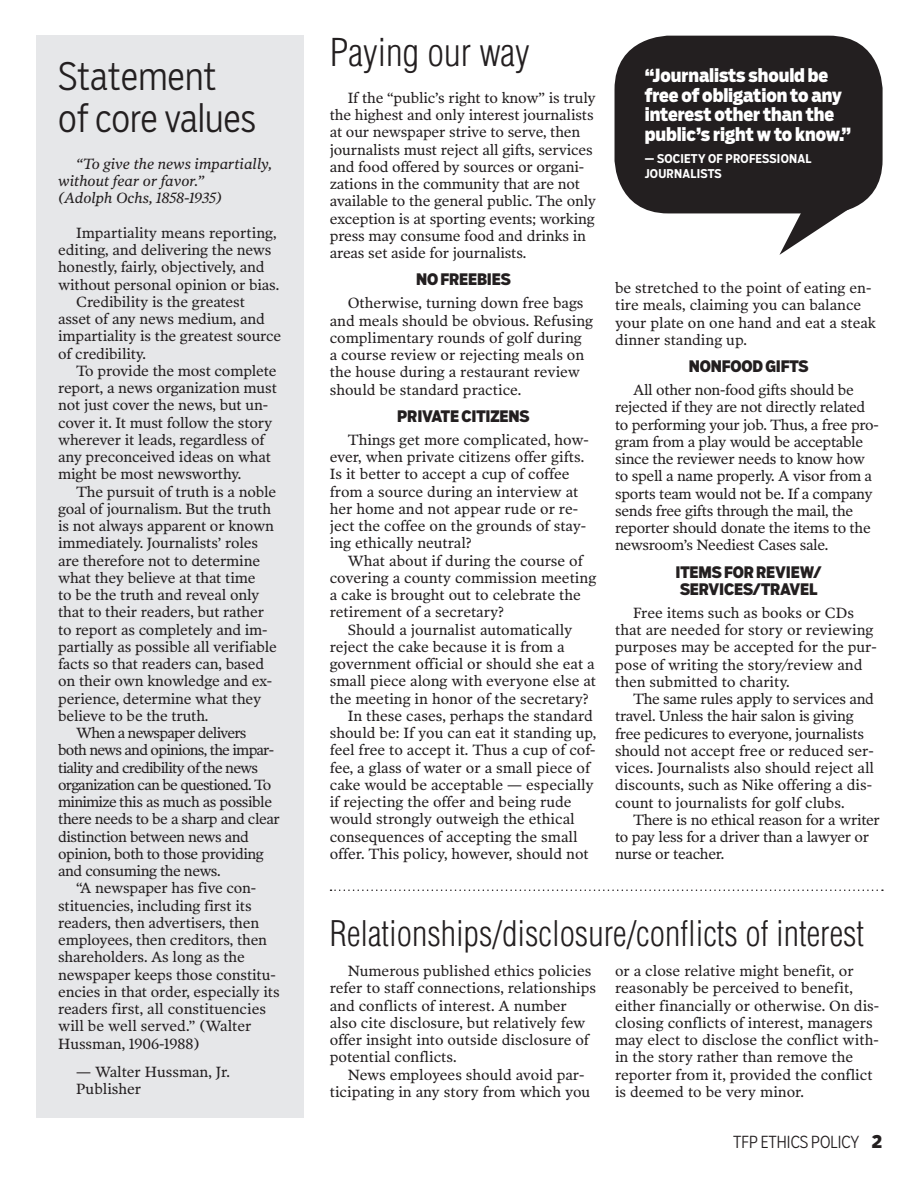
<style>
.page{position:relative;width:918px;height:1188px;background:#fff}
.page>*{position:absolute;margin:0;border:0;box-sizing:border-box;transform-origin:0 0}
.t1{font:300 37.5px/42px "Salvo Sans Cond";letter-spacing:-.005em;color:#231f20}
.t2{font:300 condensed 37.5px "Helvetica";color:#231f20}
.t3{font:300 condensed 34.5px "Helvetica";color:#231f20}
.t4{font:900 18px/19.5px "Salvo Sans Cond";letter-spacing:-.005em;color:#fff}
.t5{font:300 16.5px "Salvo Sans Cond";color:#231f20}
.t6{font:900 15.75px/17.2px "Salvo Sans Cond";letter-spacing:-.01em;color:#231f20}
.t7{font:15px/17.2px "Poynter OS Text Two L";letter-spacing:-.01em;color:#231f20}
.t8{font:15px "Poynter OS Text Two L";letter-spacing:-.03em;color:#231f20}
.t9{font:15px "Poynter OS Text Two L";letter-spacing:-.05em;color:#231f20}
.t10{font:italic 15px/17.2px "Poynter OS Text Two L";color:#231f20}
.t11{font:700 12px/14.7px "Salvo Sans Cond";letter-spacing:.02em;color:#fff}
.s1{font-weight:900;font-size:18px}
</style>
<div class="page">
<svg style="left:331px;top:890px;width:552px;height:1px"></svg>
<div style="left:36px;top:36px;width:267px;height:1082px;background:#e6e7e9"></div>
<div style="left:615px;top:36px;width:268px;height:177px;background:#231f20;border-radius:54px"></div>
<svg style="left:779px;top:196px;width:90px;height:59px"></svg>
<h1 class="t1" style="left:58px;top:54px;width:200px">Statement of core values</h1>
<p class="t10" style="left:58px;top:155px;width:215px;text-indent:18px">“To give the news impartially, without fear or favor.”<br>(Adolph Ochs, 1858-1935)</p>
<p class="t7" style="left:76px;top:224px;width:202px">Impartiality means reporting,</p>
<p class="t7" style="left:58px;top:241px;width:215px">editing, and delivering the news</p>
<p class="t7" style="left:58px;top:258px;width:208px">honestly, fairly, objectively, and</p>
<p class="t7" style="left:58px;top:275px;width:223px">without personal opinion or bias.</p>
<p class="t7" style="left:76px;top:293px;width:170px">Credibility is the greatest</p>
<p class="t7" style="left:58px;top:310px;width:208px">asset of any news medium, and</p>
<p class="t7" style="left:58px;top:327px;width:225px">impartiality is the greatest source</p>
<p class="t7" style="left:58px;top:344px;width:89px">of credibility.</p>
<p class="t7" style="left:76px;top:362px;width:202px">To provide the most complete</p>
<p class="t7" style="left:58px;top:379px;width:220px">report, a news organization must</p>
<p class="t7" style="left:58px;top:396px;width:211px">not just cover the news, but un-</p>
<p class="t7" style="left:58px;top:413px;width:216px">cover it. It must follow the story</p>
<p class="t7" style="left:58px;top:431px;width:208px">wherever it leads, regardless of</p>
<p class="t7" style="left:58px;top:448px;width:214px">any preconceived ideas on what</p>
<p class="t7" style="left:58px;top:465px;width:185px">might be most newsworthy.</p>
<p class="t7" style="left:76px;top:482px;width:202px">The pursuit of truth is a noble</p>
<p class="t7" style="left:58px;top:500px;width:214px">goal of journalism. But the truth</p>
<p class="t7" style="left:58px;top:517px;width:217px">is not always apparent or known</p>
<p class="t7" style="left:58px;top:534px;width:201px">immediately. Journalists’ roles</p>
<p class="t7" style="left:58px;top:551px;width:203px">are therefore not to determine</p>
<p class="t7" style="left:58px;top:569px;width:199px">what they believe at that time</p>
<p class="t7" style="left:58px;top:586px;width:203px">to be the truth and reveal only</p>
<p class="t7" style="left:58px;top:603px;width:207px">that to their readers, but rather</p>
<p class="t7" style="left:58px;top:620px;width:211px">to report as completely and im-</p>
<p class="t7" style="left:58px;top:638px;width:220px">partially as possible all verifiable</p>
<p class="t7" style="left:58px;top:655px;width:207px">facts so that readers can, based</p>
<p class="t7" style="left:58px;top:672px;width:216px">on their own knowledge and ex-</p>
<p class="t7" style="left:58px;top:689px;width:205px">perience, determine what they</p>
<p class="t7" style="left:58px;top:707px;width:152px">believe to be the truth.</p>
<p class="t9" style="left:76px;top:724px;width:172px">When a newspaper delivers</p>
<p class="t9" style="left:58px;top:741px;width:218px">both news and opinions, the impar-</p>
<p class="t9" style="left:58px;top:758px;width:201px">tiality and credibility of the news</p>
<p class="t9" style="left:58px;top:775px;width:215px">organization can be questioned. To</p>
<p class="t8" style="left:58px;top:793px;width:215px">minimize this as much as possible</p>
<p class="t8" style="left:58px;top:810px;width:223px">there needs to be a sharp and clear</p>
<p class="t8" style="left:58px;top:827px;width:192px">distinction between news and</p>
<p class="t8" style="left:58px;top:844px;width:207px">opinion, both to those providing</p>
<p class="t8" style="left:58px;top:862px;width:164px">and consuming the news.</p>
<p class="t7" style="left:76px;top:879px;width:182px">“A newspaper has five con-</p>
<p class="t7" style="left:58px;top:896px;width:195px">stituencies, including first its</p>
<p class="t7" style="left:58px;top:914px;width:203px">readers, then advertisers, then</p>
<p class="t7" style="left:58px;top:931px;width:210px">employees, then creditors, then</p>
<p class="t7" style="left:58px;top:948px;width:188px">shareholders. As long as the</p>
<p class="t7" style="left:58px;top:965px;width:219px">newspaper keeps those constitu-</p>
<p class="t7" style="left:58px;top:983px;width:223px">encies in that order, especially its</p>
<p class="t7" style="left:58px;top:1000px;width:210px">readers first, all constituencies</p>
<p class="t7" style="left:58px;top:1017px;width:195px">will be well served.” (Walter</p>
<p class="t7" style="left:58px;top:1034px;width:143px">Hussman, 1906-1988)</p>
<p class="t7" style="left:76px;top:1063px;width:155px">— Walter Hussman, Jr.<br>Publisher</p>
<h1 class="t2" style="left:330px;top:29px;width:201px">Paying our way</h1>
<p class="t7" style="left:330px;top:89px;width:268px;text-indent:18px">If the “public’s right to know” is truly the highest and only interest journalists at our newspaper strive to serve, then journalists must reject all gifts, services and food offered by sources or organi&shy;zations in the community that are not available to the general public. The only exception is at sporting events; working press may consume food and drinks in areas set aside for journalists.</p>
<p class="t6" style="left:416px;top:271px;width:80px">no freebies</p>
<p class="t7" style="left:330px;top:294px;width:265px;text-indent:18px">Otherwise, turning down free bags and meals should be obvious. Refusing complimentary rounds of golf during<br>a course review or rejecting meals on the house during a restaurant review should be standard practice.</p>
<p class="t6" style="left:397px;top:408px;width:113px">private citizens</p>
<p class="t7" style="left:330px;top:431px;width:261px;text-indent:18px">Things get more complicated, how&shy;ever, when private citizens offer gifts.<br>Is it better to accept a cup of coffee from a source during an interview at her home and not appear rude or re&shy;ject the coffee on the grounds of stay&shy;ing ethically neutral?</p>
<p class="t7" style="left:348px;top:551px;width:237px">What about if during the course of</p>
<p class="t7" style="left:330px;top:569px;width:268px">covering a county commission meeting</p>
<p class="t7" style="left:330px;top:586px;width:252px">a cake is brought out to celebrate the</p>
<p class="t7" style="left:330px;top:603px;width:176px">retirement of a secretary?</p>
<p class="t7" style="left:348px;top:620px;width:226px">Should a journalist automatically</p>
<p class="t7" style="left:330px;top:638px;width:236px">reject the cake because it is from a</p>
<p class="t7" style="left:330px;top:655px;width:267px">government official or should she eat a</p>
<p class="t7" style="left:330px;top:672px;width:268px">small piece along with everyone else at</p>
<p class="t7" style="left:330px;top:689px;width:260px">the meeting in honor of the secretary?</p>
<p class="t7" style="left:348px;top:707px;width:247px">In these cases, perhaps the standard</p>
<p class="t7" style="left:330px;top:724px;width:268px">should be: If you can eat it standing up,</p>
<p class="t7" style="left:330px;top:741px;width:267px">feel free to accept it. Thus a cup of cof-</p>
<p class="t7" style="left:330px;top:758px;width:262px">fee, a glass of water or a small piece of</p>
<p class="t7" style="left:330px;top:776px;width:266px">cake would be acceptable — especially</p>
<p class="t7" style="left:330px;top:793px;width:243px">if rejecting the offer and being rude</p>
<p class="t7" style="left:330px;top:810px;width:247px">would strongly outweigh the ethical</p>
<p class="t7" style="left:330px;top:827px;width:249px">consequences of accepting the small</p>
<p class="t7" style="left:330px;top:845px;width:261px">offer. This policy, however, should not</p>
<p class="t4" style="left:645px;top:66px;width:208px">“Journalists should be free of obligation to any interest other than the public’s right w to know.”</p>
<p class="t11" style="left:645px;top:152px;width:168px">— SOCIETY OF PROFESSIONAL<br>JOURNALISTS</p>
<p class="t7" style="left:615px;top:279px;width:262px">be stretched to the point of eating en&shy;tire meals, claiming you can balance your plate on one hand and eat a steak dinner standing up.</p>
<p class="t6" style="left:689px;top:358px;width:12px">non</p>
<p class="t6" style="left:722px;top:358px;width:79px">food gifts</p>
<p class="t7" style="left:615px;top:381px;width:265px;text-indent:18px">All other non-food gifts should be rejected if they are not directly related to performing your job. Thus, a free pro&shy;gram from a play would be acceptable since the reviewer needs to know how to spell a name properly. A visor from a sports team would not be. If a company sends free gifts through the mail, the reporter should donate the items to the newsroom’s Neediest Cases sale.</p>
<p class="t6" style="left:676px;top:564px;width:148px">Ite ms for Review/<br>Services/Travel</p>
<p class="t7" style="left:615px;top:604px;width:263px;text-indent:18px">Free items such as books or CDs that are needed for story or reviewing purposes may be accepted for the pur&shy;pose of writing the story/review and then submitted to charity.</p>
<p class="t7" style="left:615px;top:690px;width:261px;text-indent:18px">The same rules apply to services and travel. Unless the hair salon is giving free pedicures to everyone, journalists should not accept free or reduced ser&shy;vices. Journalists also should reject all discounts, such as Nike offering a dis&shy;count to journalists for golf clubs.</p>
<p class="t7" style="left:615px;top:811px;width:266px;text-indent:18px">There is no ethical reason for a writer to pay less for a driver than a lawyer or nurse or teacher.</p>
<h2 class="t3" style="left:330px;top:912px;width:536px">Relationships/disclosure/conflicts of interest</h2>
<p class="t7" style="left:330px;top:962px;width:268px;text-indent:18px">Numerous published ethics policies refer to staff connections, relationships and conflicts of interest. A number also cite disclosure, but relatively few offer insight into outside disclosure of potential conflicts.</p>
<p class="t7" style="left:330px;top:1065px;width:262px;text-indent:18px">News employees should avoid par&shy;ticipating in any story from which you</p>
<p class="t7" style="left:615px;top:962px;width:266px">or a close relative might benefit, or reasonably be perceived to benefit, either financially or otherwise. On dis&shy;closing conflicts of interest, managers may elect to disclose the conflict with&shy;in the story rather than remove the reporter from it, provided the conflict is deemed to be very minor.</p>
<p class="t5" style="left:733px;top:1132px;width:150px">TFP Ethics policy <span class="s1">2</span></p>
</div>
